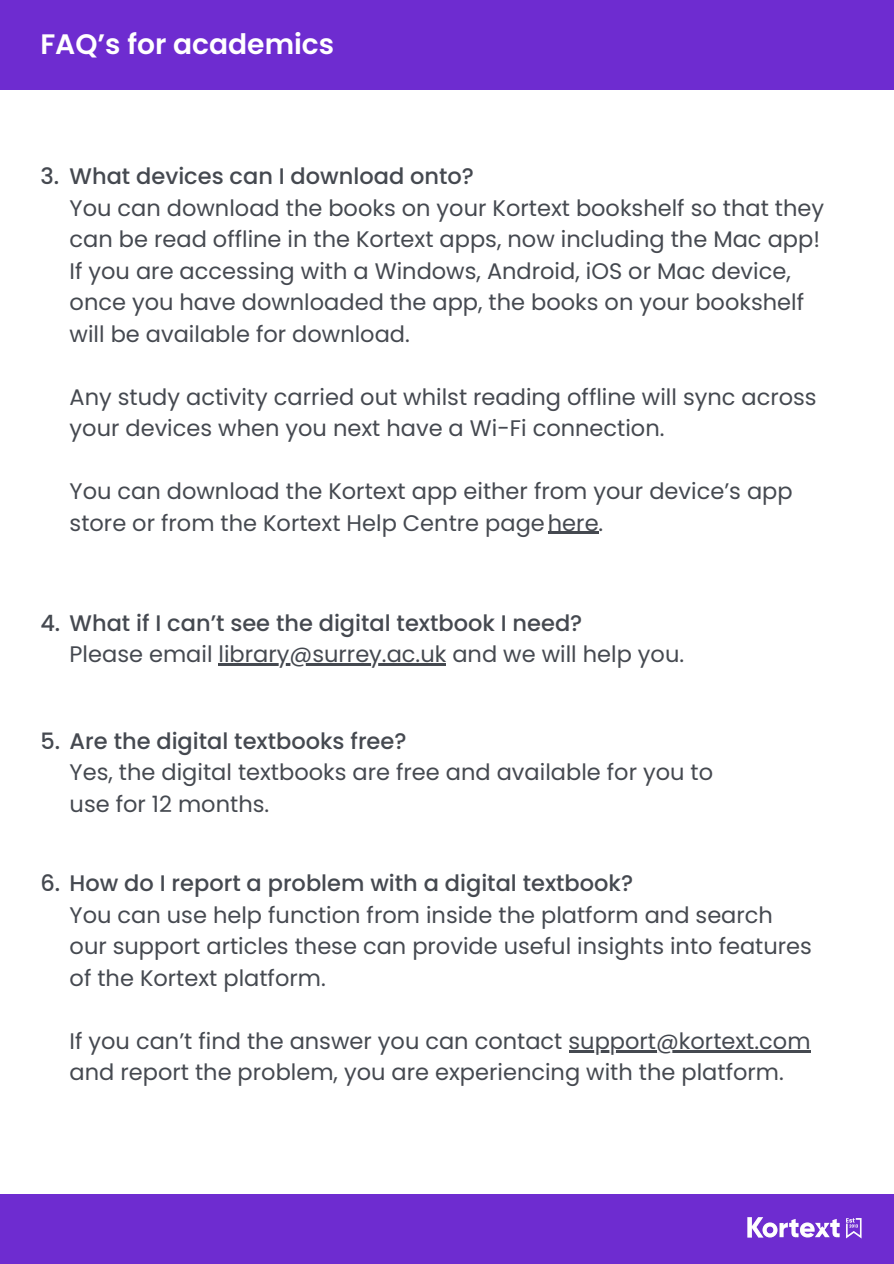
<style>
.page{position:relative;width:894px;height:1264px;background:#fff}
.page>*{position:absolute;margin:0;border:0;box-sizing:border-box;transform-origin:0 0}
.t1{font:600 28.2px "Poppins";color:#fff}
.t2{font:22.5px/31.5px "Poppins";color:#454950}
.t3{font:500 22.5px "Poppins";color:#454950}
</style>
<div class="page">
<div style="left:0;top:0;width:893px;height:89px;background:#6e2cd0"></div>
<div style="left:0;top:1193px;width:893px;height:70px;background:#6e2cd0"></div>
<img style="left:747px;top:1217px;width:115px;height:22px">
<hr style="left:547px;top:532px;width:51px;height:2px;background:#454950">
<hr style="left:218px;top:663px;width:228px;height:2px;background:#454950">
<hr style="left:568px;top:1050px;width:242px;height:2px;background:#454950">
<h2 class="t1" style="left:40px;top:25px;width:295px">FAQ’s for academics</h2>
<h2 class="t3" style="left:40px;top:160px;width:20px">3.</h2>
<p class="t3" style="left:70px;top:160px;width:406px">What devices can I download onto?</p>
<p class="t2" style="left:70px;top:192px;width:755px">You can download the books on your Kortext bookshelf so that they can be read offline in the Kortext apps, now including the Mac app!<br>If you are accessing with a Windows, Android, iOS or Mac device, once you have downloaded the app, the books on your bookshelf will be available for download.</p>
<p class="t2" style="left:70px;top:381px;width:748px">Any study activity carried out whilst reading offline will sync across your devices when you next have a Wi-Fi connection.</p>
<p class="t2" style="left:70px;top:475px;width:724px">You can download the Kortext app either from your device’s app store or from the Kortext Help Centre pagehere.</p>
<p class="t3" style="left:40px;top:607px;width:543px">4. What if I can’t see the digital textbook I need?</p>
<p class="t2" style="left:70px;top:638px;width:616px">Please email library@surrey.ac.uk and we will help you.</p>
<p class="t3" style="left:40px;top:725px;width:367px">5. Are the digital textbooks free?</p>
<h2 class="t2" style="left:70px;top:756px;width:645px">Yes, the digital textbooks are free and available for you to use for 12 months.</h2>
<p class="t3" style="left:40px;top:867px;width:594px">6. How do I report a problem with a digital textbook?</p>
<p class="t2" style="left:70px;top:899px;width:743px">You can use help function from inside the platform and search our support articles these can provide useful insights into features of the Kortext platform.</p>
<p class="t2" style="left:70px;top:1025px;width:742px">If you can’t find the answer you can contact support@kortext.com and report the problem, you are experiencing with the platform.</p>
</div>
